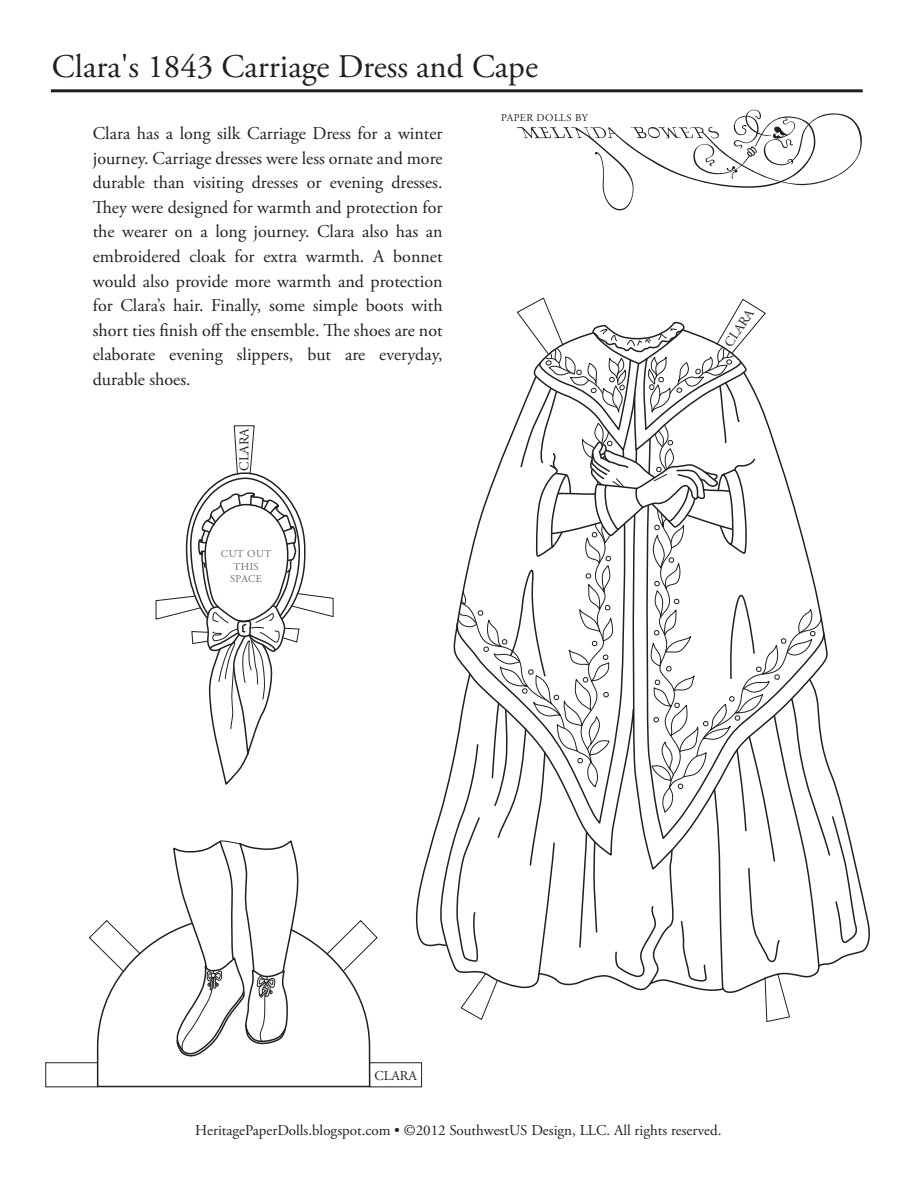
<style>
.page{position:relative;width:918px;height:1188px;background:#fff}
.page>*{position:absolute;margin:0;border:0;box-sizing:border-box;transform-origin:0 0}
.t1{font:33px "Adobe Garamond Pro";color:#231f20}
.t2{font:18px/24.6px "Adobe Garamond Pro";color:#231f20;text-align:justify}
.t3{font:15px "Adobe Garamond Pro";color:#231f20}
.t4{font:13.5px "Adobe Garamond Pro";color:#231f20}
.t5{font:10.5px/12.6px "Adobe Garamond Pro";letter-spacing:.04em;color:#6c6d70;text-align:center}
.t6{font:10.5px "Adobe Garamond Pro";letter-spacing:.04em;color:#231f20}
</style>
<div class="page">
<svg style="left:516px;top:110px;width:346px;height:100px"></svg>
<hr style="left:51px;top:89px;width:812px;height:3px;background:#231f20">
<div style="left:45px;top:1062px;width:53px;height:25px;border:1px solid #231f20"></div>
<div style="left:369px;top:1062px;width:53px;height:25px;border:1px solid #231f20"></div>
<svg style="left:88px;top:920px;width:20px;height:25px"></svg>
<svg style="left:359px;top:920px;width:19px;height:25px"></svg>
<svg style="left:173px;top:840px;width:126px;height:81px"></svg>
<svg style="left:96px;top:921px;width:275px;height:167px"></svg>
<svg style="left:155px;top:425px;width:179px;height:360px"></svg>
<svg style="left:416px;top:297px;width:454px;height:725px"></svg>
<h1 class="t1" style="left:52px;top:47px;width:488px">Clara's 1843 Carriage Dress and Cape</h1>
<p class="t2" style="left:93px;top:122px;width:351px">Clara has a long silk Carriage Dress for a winter journey. Carriage dresses were less ornate and more durable than visiting dresses or evening dresses.<br>They were designed for warmth and protection for the wearer on a long journey. Clara also has an embroidered cloak for extra warmth. A bonnet would also provide more warmth and protection for Clara’s hair. Finally, some simple boots with short ties finish off the ensemble. The shoes are not elaborate evening slippers, but are everyday, durable shoes.</p>
<p class="t4" style="left:236px;top:471px;width:45px;rotate:-90deg">CLARA</p>
<p class="t5" style="left:221px;top:548px;width:52px">CUT OUT<br>THIS<br>SPACE</p>
<p class="t6" style="left:501px;top:112px;width:88px">PAPER DOLLS BY</p>
<p class="t4" style="left:721px;top:342px;width:44px;rotate:-57deg">CLARA</p>
<p class="t4" style="left:374px;top:1068px;width:44px">CLARA</p>
<p class="t3" style="left:195px;top:1121px;width:528px">HeritagePaperDolls.blogspot.com • ©2012 SouthwestUS Design, LLC. All rights reserved.</p>
</div>
